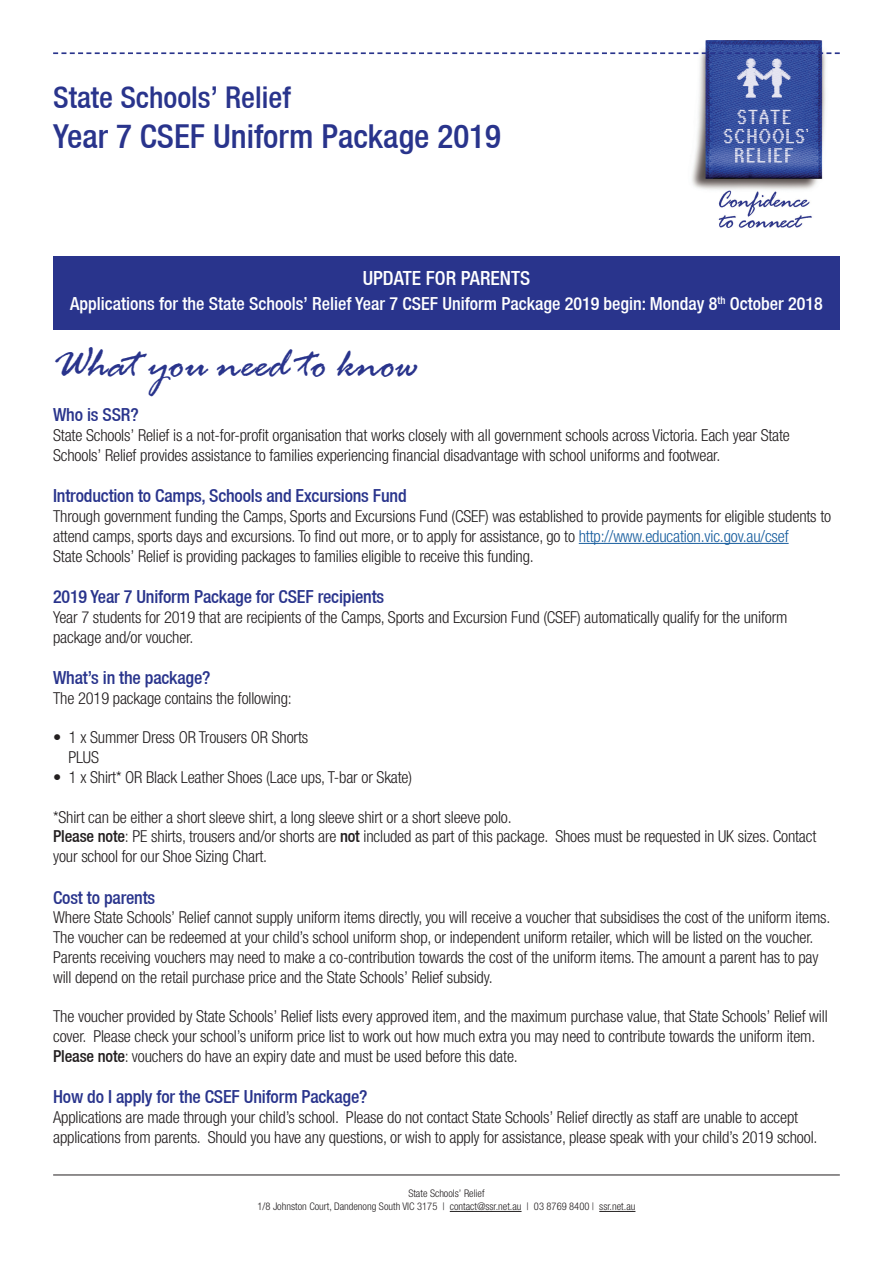
<style>
.page{position:relative;width:893px;height:1263px;background:#fff}
.page>*{position:absolute;margin:0;border:0;box-sizing:border-box;transform-origin:0 0}
.t1{font:italic 45px "Rage";letter-spacing:-.01em;color:#29348c}
.t2{font:500 condensed 33px "Helvetica Neue";color:#29348c}
.t3{font:500 condensed 30px "Helvetica Neue";color:#29348c}
.t4{font:500 condensed 19.5px "Helvetica Neue";color:#fff}
.t5{font:500 condensed 18px "Helvetica Neue";letter-spacing:-.01em;color:#29348c}
.t6{font:500 condensed 18px "Helvetica Neue";color:#fff}
.t7{font:300 condensed 16.5px/19.8px "Helvetica Neue";letter-spacing:-.01em;color:#231f20}
.t8{font:300 condensed 10.5px/13.5px "Helvetica Neue";color:#231f20;text-align:center}
.s1{color:#175d9e}
.s2{font-weight:500}
</style>
<div class="page">
<hr style="left:450px;top:1211px;width:72px;height:1px;background:#231f20">
<hr style="left:599px;top:1211px;width:36px;height:1px;background:#231f20">
<img style="left:639px;top:40px;width:201px;height:188px">
<svg style="left:53px;top:52px;width:787px;height:2px"></svg>
<hr style="left:579px;top:543px;width:210px;height:1px;background:#175d9e">
<div style="left:53px;top:256px;width:787px;height:74px;background:#29348c"></div>
<hr style="left:53px;top:1175px;width:787px;height:1px;background:#231f20">
<h3 class="t3" style="left:53px;top:80px;width:239px">State Schools’ Relief</h3>
<h2 class="t2" style="left:53px;top:116px;width:449px">Year 7 CSEF Uniform Package 2019</h2>
<p class="t4" style="left:363px;top:266px;width:169px">UPDATE FOR PARENTS</p>
<p class="t6" style="left:70px;top:293px;width:754px">Applications for the State Schools’ Relief Year 7 CSEF Uniform Package 2019 begin: Monday 8<sup>th</sup> October 2018</p>
<h1 class="t1" style="left:53px;top:340px;width:368px">What you need to know</h1>
<p class="t5" style="left:53px;top:404px;width:87px">Who is SSR?</p>
<p class="t7" style="left:53px;top:425px;width:738px">State Schools’ Relief is a not-for-profit organisation that works closely with all government schools across Victoria. Each year State<br>Schools’ Relief provides assistance to families experiencing financial disadvantage with school uniforms and footwear.</p>
<p class="t5" style="left:53px;top:485px;width:355px">Introduction to Camps, Schools and Excursions Fund</p>
<p class="t7" style="left:53px;top:506px;width:779px">Through government funding the Camps, Sports and Excursions Fund (CSEF) was established to provide payments for eligible students to attend camps, sports days and excursions. To find out more, or to apply for assistance, go to <span class="s1">http://www.education.vic.gov.au/csef<br></span>State Schools’ Relief is providing packages to families eligible to receive this funding.</p>
<p class="t5" style="left:53px;top:586px;width:333px">2019 Year 7 Uniform Package for CSEF recipients</p>
<p class="t7" style="left:53px;top:607px;width:736px">Year 7 students for 2019 that are recipients of the Camps, Sports and Excursion Fund (CSEF) automatically qualify for the uniform package and/or voucher.</p>
<p class="t5" style="left:53px;top:667px;width:159px">What’s in the package?</p>
<p class="t7" style="left:53px;top:688px;width:240px">The 2019 package contains the following:</p>
<p class="t7" style="left:68px;top:727px;width:241px;text-indent:-15px">• 1 x Summer Dress OR Trousers OR Shorts<br>PLUS</p>
<p class="t7" style="left:53px;top:767px;width:360px">• 1 x Shirt* OR Black Leather Shoes (Lace ups, T-bar or Skate)</p>
<p class="t7" style="left:53px;top:807px;width:765px">*Shirt can be either a short sleeve shirt, a long sleeve shirt or a short sleeve polo.<br><span class="s2">Please note</span>: PE shirts, trousers and/or shorts are <span class="s2">not</span> included as part of this package. Shoes must be requested in UK sizes. Contact your school for our Shoe Sizing Chart.</p>
<p class="t5" style="left:53px;top:886px;width:104px">Cost to parents</p>
<p class="t7" style="left:53px;top:907px;width:779px">Where State Schools’ Relief cannot supply uniform items directly, you will receive a voucher that subsidises the cost of the uniform items.<br>The voucher can be redeemed at your child’s school uniform shop, or independent uniform retailer, which will be listed on the voucher.<br>Parents receiving vouchers may need to make a co-contribution towards the cost of the uniform items. The amount a parent has to pay will depend on the retail purchase price and the State Schools’ Relief subsidy.</p>
<p class="t7" style="left:53px;top:1006px;width:776px">The voucher provided by State Schools’ Relief lists every approved item, and the maximum purchase value, that State Schools’ Relief will cover. Please check your school’s uniform price list to work out how much extra you may need to contribute towards the uniform item.<br><span class="s2">Please note</span>: vouchers do have an expiry date and must be used before this date.</p>
<p class="t5" style="left:53px;top:1086px;width:316px">How do I apply for the CSEF Uniform Package?</p>
<p class="t7" style="left:53px;top:1107px;width:766px">Applications are made through your child’s school. Please do not contact State Schools’ Relief directly as staff are unable to accept applications from parents. Should you have any questions, or wish to apply for assistance, please speak with your child’s 2019 school.</p>
<p class="t8" style="left:258px;top:1186px;width:379px">State Schools’ Relief<br>1/8 Johnston Court, Dandenong South VIC 3175 | contact@ssr.net.au | 03 8769 8400 | ssr.net.au</p>
</div>
